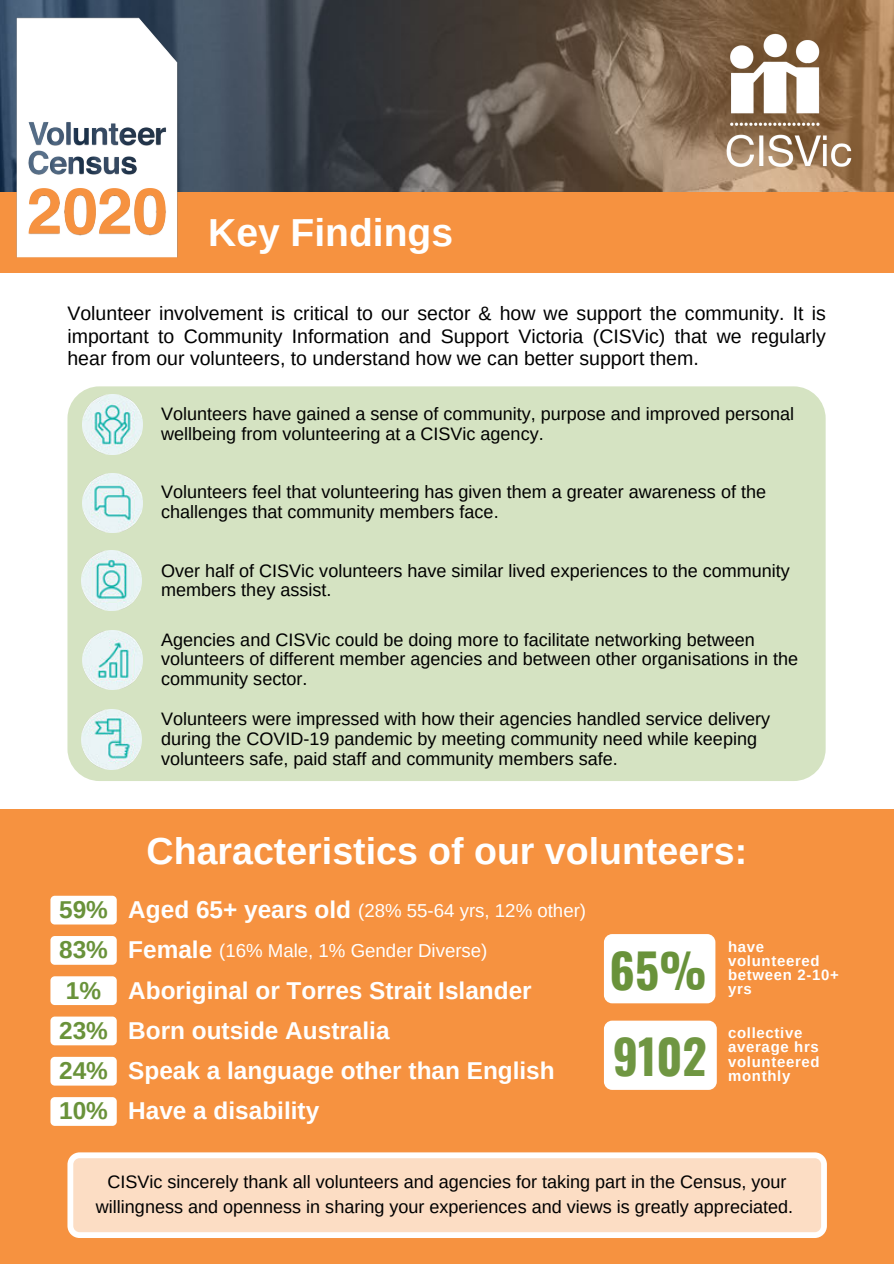
<style>
.page{position:relative;width:894px;height:1264px;background:#fff}
.page>*{position:absolute;margin:0;border:0;box-sizing:border-box;transform-origin:0 0}
.t1{font:700 47.4px "Oswald";color:#69923a}
.t2{font:700 39px "Arimo";color:#fff}
.t3{font:700 37.5px "Arimo";color:#fff}
.t4{font:700 24.3px "Arimo";color:#fff}
.t5{font:700 24.3px "Arimo";color:#69923a}
.t6{font:19.5px/22.5px "Arimo";color:#000;text-align:justify}
.t7{font:18.6px "Arimo";color:#fff}
.t8{font:18px/19.8px "Arimo";color:#000}
.t9{font:700 15px/14.2px "Arimo";letter-spacing:.045em;color:#fff}
</style>
<div class="page">
<img style="left:208px;top:0;width:685px;height:192px">
<div style="left:0;top:809px;width:893px;height:454px;background:#f69240"></div>
<div style="left:0;top:192px;width:893px;height:80px;background:#f69240"></div>
<img style="left:0;top:0;width:208px;height:273px">
<div style="left:603px;top:934px;width:112px;height:69px;background:#fff;border-radius:8px"></div>
<div style="left:603px;top:1020px;width:113px;height:69px;background:#fff;border-radius:8px"></div>
<img style="left:717px;top:27px;width:143px;height:147px">
<div style="left:50px;top:895px;width:67px;height:29px;background:#fff;border-radius:4px"></div>
<div style="left:50px;top:976px;width:67px;height:29px;background:#fff;border-radius:4px"></div>
<div style="left:50px;top:1016px;width:67px;height:29px;background:#fff;border-radius:4px"></div>
<div style="left:50px;top:1056px;width:67px;height:29px;background:#fff;border-radius:4px"></div>
<div style="left:50px;top:1097px;width:67px;height:28px;background:#fff;border-radius:4px"></div>
<div style="left:50px;top:936px;width:67px;height:28px;background:#fff;border-radius:4px"></div>
<div style="left:67px;top:386px;width:758px;height:395px;background:#d5e3c2;border-radius:32px"></div>
<img style="left:82px;top:394px;width:60px;height:60px">
<img style="left:82px;top:473px;width:60px;height:59px">
<img style="left:82px;top:551px;width:59px;height:59px">
<img style="left:82px;top:709px;width:59px;height:60px">
<img style="left:82px;top:630px;width:60px;height:59px">
<svg style="left:67px;top:1152px;width:759px;height:85px;background:#fce1cb"></svg>
<p class="t2" style="left:208px;top:210px;width:246px">Key Findings</p>
<p class="t6" style="left:67px;top:302px;width:759px">Volunteer involvement is critical to our sector &amp; how we support the community. It is important to Community Information and Support Victoria (CISVic) that we regularly hear from our volunteers, to understand how we can better support them.</p>
<p class="t8" style="left:161px;top:404px;width:634px">Volunteers have gained a sense of community, purpose and improved personal wellbeing from volunteering at a CISVic agency.</p>
<p class="t8" style="left:161px;top:482px;width:606px">Volunteers feel that volunteering has given them a greater awareness of the challenges that community members face.</p>
<p class="t8" style="left:161px;top:560px;width:630px">Over half of CISVic volunteers have similar lived experiences to the community members they assist.</p>
<p class="t8" style="left:161px;top:629px;width:638px">Agencies and CISVic could be doing more to facilitate networking between volunteers of different member agencies and between other organisations in the community sector.</p>
<p class="t8" style="left:161px;top:709px;width:610px">Volunteers were impressed with how their agencies handled service delivery during the COVID-19 pandemic by meeting community need while keeping volunteers safe, paid staff and community members safe.</p>
<p class="t3" style="left:147px;top:830px;width:602px">Characteristics of our volunteers:</p>
<p class="t5" style="left:59px;top:896px;width:50px">59%</p>
<p class="t4" style="left:128px;top:896px;width:224px">Aged 65+ years old</p>
<p class="t7" style="left:358px;top:899px;width:229px">(28% 55-64 yrs, 12% other)</p>
<p class="t5" style="left:59px;top:936px;width:50px">83%</p>
<p class="t4" style="left:128px;top:936px;width:85px">Female</p>
<p class="t7" style="left:219px;top:940px;width:270px">(16% Male, 1% Gender Diverse)</p>
<p class="t5" style="left:66px;top:976px;width:37px">1%</p>
<p class="t4" style="left:128px;top:976px;width:405px">Aboriginal or Torres Strait Islander</p>
<p class="t5" style="left:59px;top:1016px;width:50px">23%</p>
<p class="t4" style="left:128px;top:1016px;width:263px">Born outside Australia</p>
<p class="t5" style="left:59px;top:1057px;width:50px">24%</p>
<p class="t4" style="left:128px;top:1057px;width:428px">Speak a language other than English</p>
<p class="t5" style="left:59px;top:1097px;width:50px">10%</p>
<p class="t4" style="left:128px;top:1097px;width:192px">Have a disability</p>
<p class="t1" style="left:609px;top:933px;width:99px">65%</p>
<p class="t9" style="left:727px;top:939px;width:112px">have volunteered between 2-10+ yrs</p>
<h1 class="t1" style="left:612px;top:1019px;width:96px">9102</h1>
<p class="t9" style="left:727px;top:1025px;width:93px">collective average hrs volunteered monthly</p>
<p class="t8" style="left:96px;top:1169px;width:698px;line-height:24.8px;text-align:center">CISVic sincerely thank all volunteers and agencies for taking part in the Census, your willingness and openness in sharing your experiences and views is greatly appreciated.</p>
</div>
